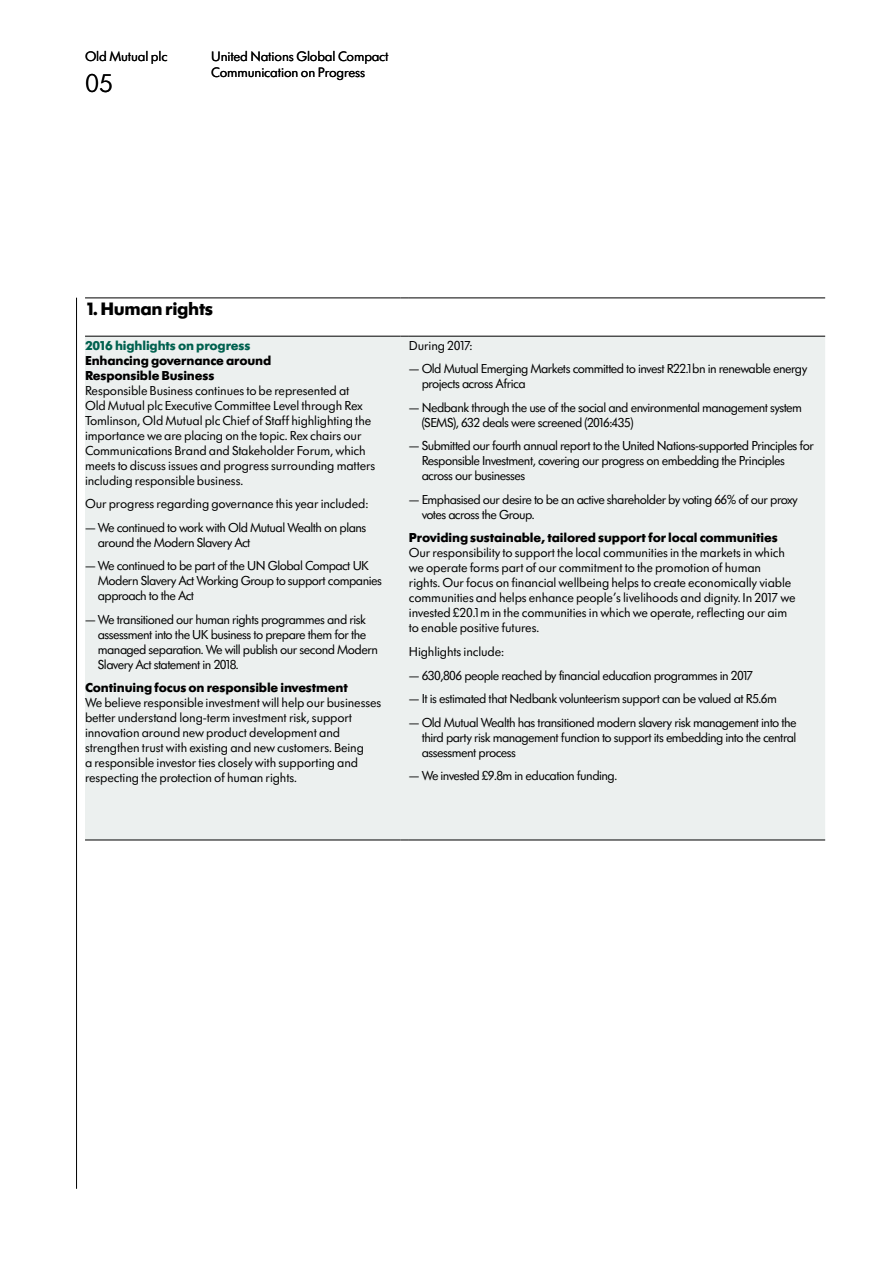
<style>
.page{position:relative;width:893px;height:1263px;background:#fff}
.page>*{position:absolute;margin:0;border:0;box-sizing:border-box;transform-origin:0 0}
.t1{font:300 27px "Futura SBOP";color:#000}
.t2{font:700 18.75px "Futura SBOP";letter-spacing:-.02em;color:#000}
.t3{font:14.25px/16px "Futura SBOP";letter-spacing:-.01em;color:#000}
.t4{font:13.5px/15px "Futura SBOP";letter-spacing:-.03em;color:#000}
.t5{font:13.5px/15px "Futura SBOP";letter-spacing:-.01em;color:#000}
.t6{font:700 13.5px/15px "Futura SBOP";letter-spacing:-.01em;color:#000}
.t7{font:700 13.5px "Futura SBOP";letter-spacing:-.01em;color:#00614f}
</style>
<div class="page">
<hr style="left:76px;top:298px;width:1px;height:891px;background:#000">
<div style="left:85px;top:337px;width:740px;height:503px;background:#ecf0ef"></div>
<hr style="left:85px;top:336px;width:315px;height:1px;background:#000">
<hr style="left:409px;top:336px;width:416px;height:1px;background:#000">
<hr style="left:85px;top:840px;width:315px;height:1px;background:#000">
<hr style="left:409px;top:840px;width:416px;height:1px;background:#000">
<hr style="left:85px;top:298px;width:315px;height:1px;background:#000">
<hr style="left:409px;top:298px;width:416px;height:1px;background:#000">
<p class="t3" style="left:85px;top:49px;width:84px">Old Mutual plc</p>
<h1 class="t1" style="left:85px;top:69px;width:30px">05</h1>
<p class="t3" style="left:211px;top:49px;width:179px">United Nations Global Compact<br>Communication on Progress</p>
<h2 class="t2" style="left:85px;top:299px;width:130px">1. Human rights</h2>
<p class="t7" style="left:85px;top:338px;width:167px">2016 highlights on progress</p>
<p class="t6" style="left:85px;top:353px;width:188px">Enhancing governance around<br>Responsible Business</p>
<p class="t5" style="left:85px;top:383px;width:292px">Responsible Business continues to be represented at<br>Old Mutual plc Executive Committee Level through Rex Tomlinson, Old Mutual plc Chief of Staff highlighting the importance we are placing on the topic. Rex chairs our Communications Brand and Stakeholder Forum, which meets to discuss issues and progress surrounding matters including responsible business.</p>
<p class="t5" style="left:85px;top:497px;width:285px">Our progress regarding governance this year included:</p>
<p class="t4" style="left:98px;top:520px;width:270px;text-indent:-13px">— We continued to work with Old Mutual Wealth on plans around the Modern Slavery Act</p>
<p class="t4" style="left:98px;top:559px;width:286px;text-indent:-13px">— We continued to be part of the UN Global Compact UK<br>Modern Slavery Act Working Group to support companies approach to the Act</p>
<p class="t4" style="left:98px;top:612px;width:282px;text-indent:-13px">— We transitioned our human rights programmes and risk assessment into the UK business to prepare them for the managed separation. We will publish our second Modern Slavery Act statement in 2018.</p>
<p class="t6" style="left:85px;top:680px;width:264px">Continuing focus on responsible investment</p>
<p class="t5" style="left:85px;top:696px;width:298px">We believe responsible investment will help our businesses better understand long-term investment risk, support innovation around new product development and strengthen trust with existing and new customers. Being<br>a responsible investor ties closely with supporting and respecting the protection of human rights.</p>
<p class="t5" style="left:409px;top:338px;width:65px">During 2017:</p>
<p class="t4" style="left:422px;top:362px;width:387px;text-indent:-13px">— Old Mutual Emerging Markets committed to invest R22.1bn in renewable energy projects across Africa</p>
<p class="t4" style="left:422px;top:400px;width:382px;text-indent:-13px">— Nedbank through the use of the social and environmental management system (SEMS), 632 deals were screened (2016:435)</p>
<p class="t4" style="left:422px;top:439px;width:394px;text-indent:-13px">— Submitted our fourth annual report to the United Nations-supported Principles for<br>Responsible Investment, covering our progress on embedding the Principles across our businesses</p>
<p class="t4" style="left:422px;top:492px;width:378px;text-indent:-13px">— Emphasised our desire to be an active shareholder by voting 66% of our proxy votes across the Group.</p>
<p class="t6" style="left:409px;top:530px;width:370px">Providing sustainable, tailored support for local communities</p>
<p class="t5" style="left:409px;top:546px;width:388px">Our responsibility to support the local communities in the markets in which we operate forms part of our commitment to the promotion of human rights. Our focus on financial wellbeing helps to create economically viable communities and helps enhance people’s livelihoods and dignity. In 2017 we invested £20.1m in the communities in which we operate, reflecting our aim to enable positive futures.</p>
<p class="t5" style="left:409px;top:644px;width:96px">Highlights include:</p>
<p class="t4" style="left:409px;top:668px;width:346px">— 630,806 people reached by financial education programmes in 2017</p>
<p class="t4" style="left:409px;top:691px;width:369px">— It is estimated that Nedbank volunteerism support can be valued at R5.6m</p>
<p class="t4" style="left:422px;top:715px;width:377px;text-align:justify;text-indent:-13px">— Old Mutual Wealth has transitioned modern slavery risk management into the third party risk management function to support its embedding into the central assessment process</p>
<p class="t4" style="left:409px;top:768px;width:210px">— We invested £9.8m in education funding.</p>
</div>
